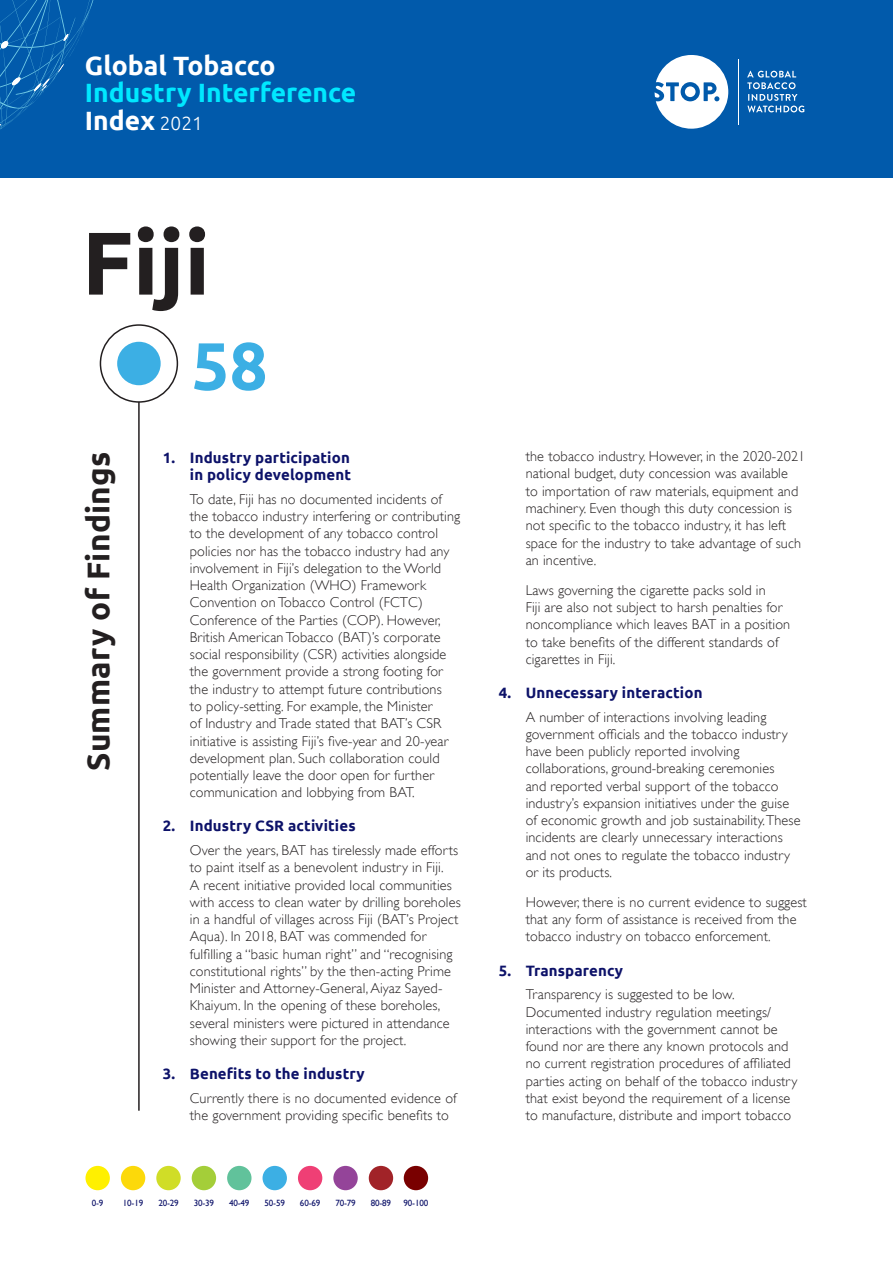
<style>
.page{position:relative;width:893px;height:1263px;background:#fff}
.page>*{position:absolute;margin:0;border:0;box-sizing:border-box;transform-origin:0 0}
.Country_name{font:700 88.95px "Ubuntu";color:#231f20}
.t1{font:700 66.9px "Ubuntu";color:#3cafe4}
.t2{font:700 31.5px "Ubuntu";letter-spacing:.01em;color:#231f20}
.t3{font:700 26.55px/27.9px "Ubuntu";color:#00e8ff}
.t4{font:700 26.55px "Ubuntu";color:#fff}
.t5{font:700 15px/17.2px "Ubuntu";letter-spacing:.01em;color:#0d1269;text-align:right}
.Body_Copy{font:300 14.25px/17.2px "Gill Sans";letter-spacing:.01em;color:#231f20}
.t6{font:9px "Gill Sans";letter-spacing:-.02em;color:#0d1269}
.s1{color:#fff}
.s2{font-weight:300;font-size:19.05px;color:#fff}
</style>
<div class="page">
<div style="left:0;top:0;width:893px;height:177px;background:#015aab"></div>
<svg style="left:0;top:0;width:94px;height:130px"></svg>
<svg style="left:655px;top:55px;width:73px;height:74px"></svg>
<div style="left:685px;top:86px;width:11px;height:11px;background:#fff;border-radius:50%"></div>
<hr style="left:738px;top:59px;width:1px;height:65px;background:#fff">
<svg style="left:747px;top:71px;width:57px;height:41px"></svg>
<hr style="left:138px;top:367px;width:2px;height:744px;background:#231f20">
<div style="left:100px;top:325px;width:77px;height:77px;background:#fff;border-radius:50%"></div>
<div style="left:100px;top:324px;width:78px;height:79px;border:2px solid #231f20;border-radius:50%"></div>
<div style="left:117px;top:342px;width:44px;height:43px;background:#3cafe4;border-radius:50%"></div>
<div style="left:404px;top:1166px;width:24px;height:24px;background:#790000;border-radius:50%"></div>
<div style="left:85px;top:1166px;width:25px;height:24px;background:#fff000;border-radius:50%"></div>
<div style="left:121px;top:1166px;width:24px;height:24px;background:#fcd90a;border-radius:50%"></div>
<div style="left:369px;top:1166px;width:24px;height:24px;background:#a12328;border-radius:50%"></div>
<div style="left:333px;top:1166px;width:25px;height:24px;background:#944499;border-radius:50%"></div>
<div style="left:298px;top:1166px;width:24px;height:24px;background:#ef3f75;border-radius:50%"></div>
<div style="left:263px;top:1166px;width:24px;height:24px;background:#3cafe4;border-radius:50%"></div>
<div style="left:227px;top:1166px;width:25px;height:24px;background:#61c29b;border-radius:50%"></div>
<div style="left:192px;top:1166px;width:24px;height:24px;background:#a4ce39;border-radius:50%"></div>
<div style="left:156px;top:1166px;width:25px;height:24px;background:#d0dd27;border-radius:50%"></div>
<h3 class="t4" style="left:85px;top:49px;width:192px">Global Tobacco</h3>
<h3 class="t3" style="left:85px;top:79px;width:273px">Industry Interference<br><span class="s1">Index</span> <span class="s2">2021</span></h3>
<p class="Country_name" style="left:82px;top:209px;width:130px">Fiji</p>
<h1 class="t2" style="left:79px;top:771px;width:321px;rotate:-90deg">Summary of Findings</h1>
<p class="t1" style="left:192px;top:325px;width:78px">58</p>
<p class="t5" style="left:163px;top:449px;width:190px">1. Industry participation in policy development</p>
<p class="Body_Copy" style="left:190px;top:490px;width:272px">To date, Fiji has no documented incidents of the tobacco industry interfering or contributing to the development of any tobacco control policies nor has the tobacco industry had any involvement in Fiji’s delegation to the World Health Organization (WHO) Framework Convention on Tobacco Control (FCTC)<br>Conference of the Parties (COP). However, British American Tobacco (BAT)’s corporate social responsibility (CSR) activities alongside the government provide a strong footing for the industry to attempt future contributions<br>to policy-setting. For example, the Minister<br>of Industry and Trade stated that BAT’s CSR initiative is assisting Fiji’s five-year and 20-year development plan. Such collaboration could potentially leave the door open for further communication and lobbying from BAT.</p>
<p class="t5" style="left:163px;top:817px;width:194px">2. Industry CSR activities</p>
<p class="Body_Copy" style="left:190px;top:841px;width:272px">Over the years, BAT has tirelessly made efforts to paint itself as a benevolent industry in Fiji.<br>A recent initiative provided local communities with access to clean water by drilling boreholes in a handful of villages across Fiji (BAT’s Project Aqua). In 2018, BAT was commended for fulfilling a “basic human right” and “recognising constitutional rights” by the then-acting Prime Minister and Attorney-General, Aiyaz Sayed-Khaiyum. In the opening of these boreholes, several ministers were pictured in attendance showing their support for the project.</p>
<p class="t5" style="left:163px;top:1065px;width:203px">3. Benefits to the industry</p>
<p class="Body_Copy" style="left:190px;top:1089px;width:268px">Currently there is no documented evidence of the government providing specific benefits to</p>
<p class="t6" style="left:92px;top:1197px;width:13px">0-9</p>
<p class="t6" style="left:123px;top:1197px;width:22px">10-19</p>
<p class="t6" style="left:158px;top:1197px;width:22px">20-29</p>
<p class="t6" style="left:194px;top:1197px;width:22px">30-39</p>
<p class="t6" style="left:229px;top:1197px;width:22px">40-49</p>
<p class="t6" style="left:265px;top:1197px;width:22px">50-59</p>
<p class="t6" style="left:300px;top:1197px;width:22px">60-69</p>
<p class="t6" style="left:335px;top:1197px;width:22px">70-79</p>
<p class="t6" style="left:371px;top:1197px;width:22px">80-89</p>
<p class="t6" style="left:404px;top:1197px;width:26px">90-100</p>
<p class="Body_Copy" style="left:526px;top:448px;width:281px">the tobacco industry. However, in the 2020-2021 national budget, duty concession was available<br>to importation of raw materials, equipment and machinery. Even though this duty concession is not specific to the tobacco industry, it has left space for the industry to take advantage of such an incentive.</p>
<p class="Body_Copy" style="left:526px;top:581px;width:266px">Laws governing the cigarette packs sold in<br>Fiji are also not subject to harsh penalties for noncompliance which leaves BAT in a position to take benefits of the different standards of cigarettes in Fiji.</p>
<p class="t5" style="left:499px;top:684px;width:205px">4. Unnecessary interaction</p>
<p class="Body_Copy" style="left:526px;top:708px;width:276px">A number of interactions involving leading government officials and the tobacco industry have been publicly reported involving collaborations, ground-breaking ceremonies<br>and reported verbal support of the tobacco industry’s expansion initiatives under the guise of economic growth and job sustainability. These incidents are clearly unnecessary interactions and not ones to regulate the tobacco industry or its products.</p>
<p class="Body_Copy" style="left:526px;top:893px;width:283px">However, there is no current evidence to suggest that any form of assistance is received from the tobacco industry on tobacco enforcement.</p>
<p class="t5" style="left:499px;top:961px;width:126px">5. Transparency</p>
<p class="Body_Copy" style="left:526px;top:986px;width:273px">Transparency is suggested to be low.<br>Documented industry regulation meetings/ interactions with the government cannot be found nor are there any known protocols and no current registration procedures of affiliated parties acting on behalf of the tobacco industry that exist beyond the requirement of a license to manufacture, distribute and import tobacco</p>
</div>
